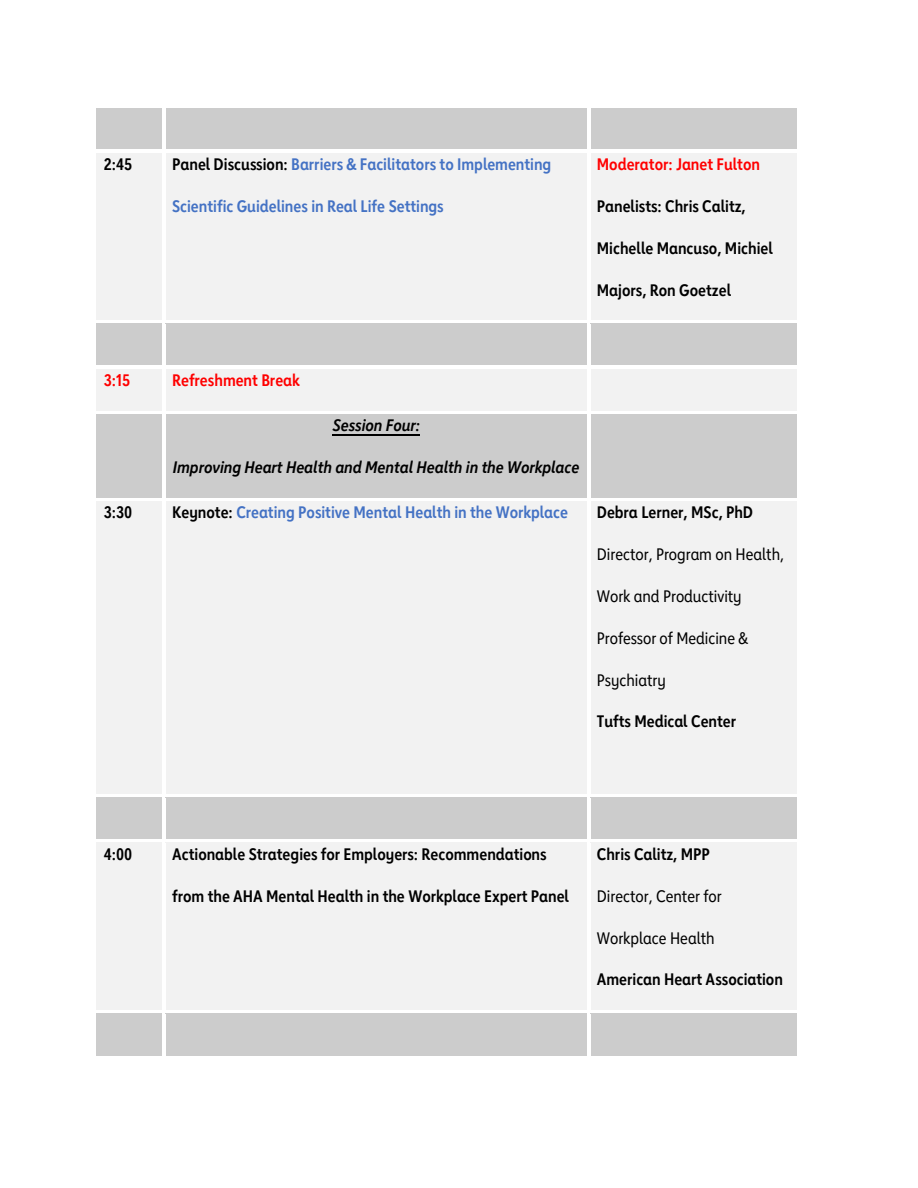
<style>
.page{position:relative;width:918px;height:1188px;background:#fff}
.page>*{position:absolute;margin:0;border:0;box-sizing:border-box;transform-origin:0 0}
.t1{font:700 16.5px "Lub Dub Condensed";color:#000}
.t2{font:700 16.5px "Lub Dub Condensed";color:#4472c4}
.t3{font:16.5px "Lub Dub Condensed";color:#000}
.t4{font:italic 700 16.5px "Lub Dub Condensed";color:#000}
.t5{font:700 16.5px "Lub Dub Condensed";color:#f00}
.s1{color:#000}
</style>
<div class="page">
<div style="left:96px;top:108px;width:66px;height:42px;background:#ccc"></div>
<div style="left:166px;top:108px;width:421px;height:42px;background:#ccc"></div>
<div style="left:590px;top:108px;width:207px;height:42px;background:#ccc"></div>
<div style="left:96px;top:153px;width:66px;height:168px;background:#f2f2f2"></div>
<div style="left:166px;top:153px;width:421px;height:168px;background:#f2f2f2"></div>
<div style="left:590px;top:153px;width:207px;height:168px;background:#f2f2f2"></div>
<div style="left:96px;top:324px;width:66px;height:42px;background:#ccc"></div>
<div style="left:166px;top:324px;width:421px;height:42px;background:#ccc"></div>
<div style="left:590px;top:324px;width:207px;height:42px;background:#ccc"></div>
<div style="left:96px;top:369px;width:66px;height:42px;background:#f2f2f2"></div>
<div style="left:166px;top:369px;width:421px;height:42px;background:#f2f2f2"></div>
<div style="left:590px;top:369px;width:207px;height:42px;background:#f2f2f2"></div>
<div style="left:96px;top:414px;width:66px;height:84px;background:#ccc"></div>
<div style="left:166px;top:414px;width:421px;height:84px;background:#ccc"></div>
<hr style="left:333px;top:434px;width:87px;height:1px;background:#000">
<div style="left:590px;top:414px;width:207px;height:84px;background:#ccc"></div>
<div style="left:96px;top:502px;width:66px;height:292px;background:#f2f2f2"></div>
<div style="left:166px;top:502px;width:421px;height:292px;background:#f2f2f2"></div>
<div style="left:590px;top:502px;width:207px;height:292px;background:#f2f2f2"></div>
<hr style="left:96px;top:501px;width:66px;height:1px;background:#f2f2f2">
<hr style="left:166px;top:501px;width:421px;height:1px;background:#f2f2f2">
<hr style="left:590px;top:501px;width:207px;height:1px;background:#f2f2f2">
<div style="left:96px;top:798px;width:66px;height:42px;background:#ccc"></div>
<div style="left:166px;top:798px;width:421px;height:42px;background:#ccc"></div>
<div style="left:590px;top:798px;width:207px;height:42px;background:#ccc"></div>
<svg style="left:96px;top:797px;width:66px;height:1px"></svg>
<svg style="left:166px;top:797px;width:421px;height:1px"></svg>
<svg style="left:590px;top:797px;width:207px;height:1px"></svg>
<div style="left:96px;top:843px;width:66px;height:167px;background:#f2f2f2"></div>
<div style="left:166px;top:843px;width:421px;height:167px;background:#f2f2f2"></div>
<div style="left:590px;top:843px;width:207px;height:167px;background:#f2f2f2"></div>
<div style="left:96px;top:1014px;width:66px;height:42px;background:#ccc"></div>
<div style="left:166px;top:1014px;width:421px;height:42px;background:#ccc"></div>
<div style="left:590px;top:1014px;width:207px;height:42px;background:#ccc"></div>
<svg style="left:96px;top:1013px;width:66px;height:1px"></svg>
<svg style="left:166px;top:1013px;width:421px;height:1px"></svg>
<svg style="left:590px;top:1013px;width:207px;height:1px"></svg>
<p class="t1" style="left:104px;top:153px;width:30px">2:45</p>
<p class="t2" style="left:172px;top:153px;width:381px"><span class="s1">Panel Discussion:</span> Barriers &amp; Facilitators to Implementing</p>
<p class="t2" style="left:172px;top:195px;width:273px">Scientific Guidelines in Real Life Settings</p>
<p class="t5" style="left:597px;top:153px;width:165px">Moderator: Janet Fulton</p>
<p class="t1" style="left:597px;top:195px;width:151px">Panelists: Chris Calitz,</p>
<p class="t1" style="left:597px;top:237px;width:178px">Michelle Mancuso, Michiel</p>
<p class="t1" style="left:597px;top:279px;width:136px">Majors, Ron Goetzel</p>
<p class="t5" style="left:104px;top:369px;width:28px">3:15</p>
<p class="t5" style="left:172px;top:369px;width:129px">Refreshment Break</p>
<p class="t4" style="left:333px;top:414px;width:89px">Session Four:</p>
<p class="t4" style="left:173px;top:456px;width:408px">Improving Heart Health and Mental Health in the Workplace</p>
<p class="t1" style="left:104px;top:502px;width:30px">3:30</p>
<p class="t2" style="left:172px;top:502px;width:398px"><span class="s1">Keynote:</span> Creating Positive Mental Health in the Workplace</p>
<p class="t1" style="left:597px;top:502px;width:158px">Debra Lerner, MSc, PhD</p>
<p class="t3" style="left:597px;top:543px;width:189px">Director, Program on Health,</p>
<p class="t3" style="left:597px;top:585px;width:146px">Work and Productivity</p>
<p class="t3" style="left:597px;top:627px;width:153px">Professor of Medicine &amp;</p>
<p class="t3" style="left:597px;top:669px;width:71px">Psychiatry</p>
<p class="t1" style="left:597px;top:711px;width:141px">Tufts Medical Center</p>
<p class="t1" style="left:104px;top:843px;width:30px">4:00</p>
<p class="t1" style="left:172px;top:843px;width:376px">Actionable Strategies for Employers: Recommendations</p>
<p class="t1" style="left:172px;top:885px;width:399px">from the AHA Mental Health in the Workplace Expert Panel</p>
<p class="t1" style="left:597px;top:843px;width:115px">Chris Calitz, MPP</p>
<p class="t3" style="left:597px;top:885px;width:126px">Director, Center for</p>
<p class="t3" style="left:597px;top:927px;width:119px">Workplace Health</p>
<p class="t1" style="left:597px;top:969px;width:188px">American Heart Association</p>
</div>
